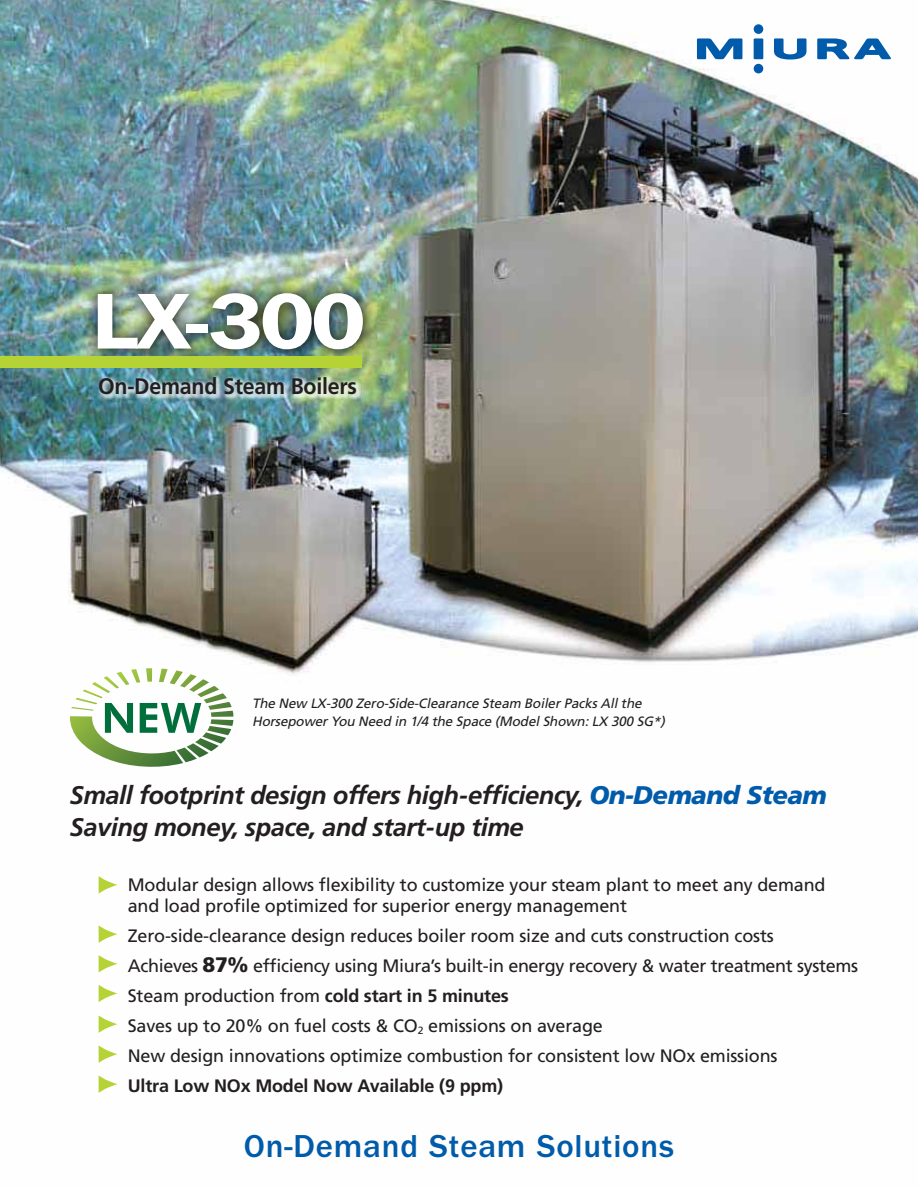
<style>
.page{position:relative;width:918px;height:1188px;background:#fff}
.page>*{position:absolute;margin:0;border:0;box-sizing:border-box;transform-origin:0 0}
.t1{font:600 79.5px "ITC Franklin Gothic Std";color:#fff;scale:1.15 1}
.t2{font:500 32.85px "ITC Franklin Gothic Std";letter-spacing:.025em;color:#005baa}
.t3{font:italic 700 25.5px/31.5px "Frutiger";letter-spacing:-.02em;color:#231f20}
.t4{font:700 22.5px "Frutiger";letter-spacing:-.01em;color:#231f20;scale:.95 1}
.t5{font:18px/30px "Frutiger";letter-spacing:-.01em;color:#231f20}
.t6{font:700 18px "Frutiger";letter-spacing:-.01em;color:#231f20}
.t7{font:italic 13.5px/18px "Frutiger";color:#231f20}
.s1{font-weight:900;color:#005baa}
.s2{font-weight:900;font-size:21px}
.s3{font-weight:700}
</style>
<div class="page">
<img style="left:0;top:0;width:918px;height:1093px">
<svg style="left:697px;top:38px;width:45px;height:21px"></svg>
<svg style="left:817px;top:38px;width:75px;height:21px"></svg>
<div style="left:754px;top:38px;width:9px;height:21px;background:#005baa"></div>
<div style="left:754px;top:24px;width:9px;height:10px;background:#005baa;border-radius:50%"></div>
<div style="left:754px;top:64px;width:9px;height:9px;background:#005baa;border-radius:50%"></div>
<svg style="left:774px;top:38px;width:33px;height:22px"></svg>
<img style="left:84px;top:280px;width:293px;height:83px">
<svg style="left:99px;top:985px;width:19px;height:17px"></svg>
<svg style="left:99px;top:955px;width:19px;height:18px"></svg>
<svg style="left:99px;top:925px;width:19px;height:18px"></svg>
<svg style="left:99px;top:876px;width:19px;height:18px"></svg>
<svg style="left:99px;top:1015px;width:19px;height:18px"></svg>
<div style="left:0;top:357px;width:362px;height:11px;background:#b5d334"></div>
<img style="left:98px;top:375px;width:264px;height:26px">
<svg style="left:99px;top:1045px;width:19px;height:18px"></svg>
<svg style="left:70px;top:668px;width:163px;height:101px"></svg>
<svg style="left:99px;top:1075px;width:19px;height:18px"></svg>
<h1 class="t1" style="left:92px;top:275px;width:239px">LX-300</h1>
<p class="t4" style="left:98px;top:377px;width:274px">On-Demand Steam Boilers</p>
<p class="t7" style="left:252px;top:696px;width:417px">The New LX-300 Zero-Side-Clearance Steam Boiler Packs All the<br>Horsepower You Need in 1/4 the Space (Model Shown: LX 300 SG*)</p>
<h3 class="t3" style="left:70px;top:782px;width:758px">Small footprint design offers high-efficiency, <span class="s1">On-Demand Steam<br></span>Saving money, space, and start-up time</h3>
<p class="t5" style="left:128px;top:876px;width:699px;line-height:21px">Modular design allows flexibility to customize your steam plant to meet any demand and load profile optimized for superior energy management</p>
<p class="t5" style="left:128px;top:922px;width:732px">Zero-side-clearance design reduces boiler room size and cuts construction costs<br>Achieves <span class="s2">87%</span> efficiency using Miura’s built-in energy recovery &amp; water treatment systems Steam production from <span class="s3">cold start in 5 minutes<br></span>Saves up to 20% on fuel costs &amp; CO<sub>2</sub> emissions on average<br>New design innovations optimize combustion for consistent low NOx emissions</p>
<p class="t6" style="left:128px;top:1079px;width:377px">Ultra Low NOx Model Now Available (9 ppm)</p>
<h2 class="t2" style="left:244px;top:1126px;width:432px">On-Demand Steam Solutions</h2>
</div>
